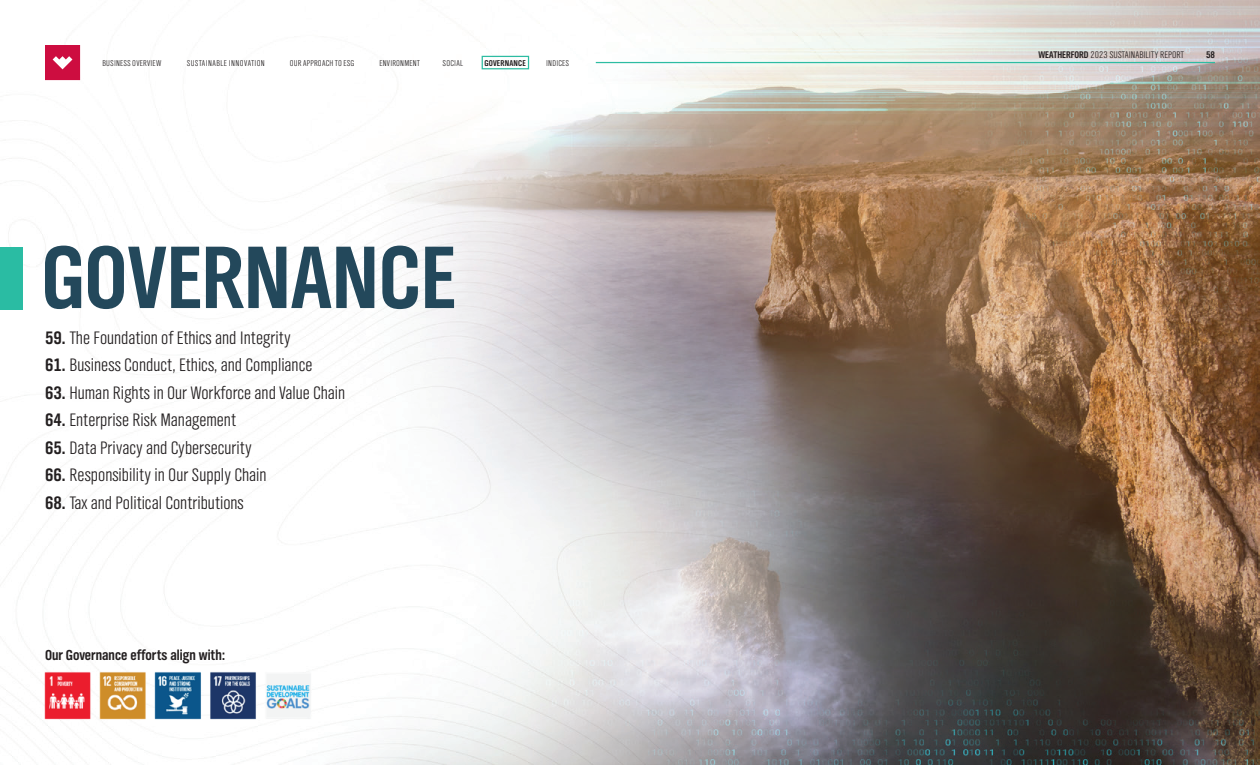
<style>
.page{position:relative;width:1260px;height:765px;background:#fff}
.page>*{position:absolute;margin:0;border:0;box-sizing:border-box;transform-origin:0 0}
.t1{font:92px "TV Nord EF Bold Con";color:#23485b}
.t2{font:18.75px "TV Nord EF Light Con";color:#231f20}
.t3{font:15px "TV Nord EF Bold Con";color:#231f20}
.t4{font:10px "TV Nord EF Light Con";color:#231f20}
.t5{font:10px "TV Nord EF Bold Con";color:#231f20}
.t6{font:8.75px "TV Nord EF Light Con";letter-spacing:.025em;color:#231f20}
.t7{font:8.75px "TV Nord EF Light Con";letter-spacing:.045em;color:#231f20}
.t8{font:8.75px "TV Nord EF Bold Con";letter-spacing:.025em;color:#231f20}
.s1{font-family:"TV Nord EF Bold Con"}
</style>
<div class="page">
<img style="left:0;top:0;width:1260px;height:765px">
<div style="left:0;top:247px;width:22px;height:62px;background:#2abca3"></div>
<hr style="left:596px;top:62px;width:619px;height:1px;background:#2dbca2">
<img style="left:32px;top:668px;width:287px;height:56px">
<div style="left:482px;top:56px;width:47px;height:13px;border:1px solid #2dbca2"></div>
<svg style="left:45px;top:45px;width:35px;height:35px"></svg>
<p class="t6" style="left:102px;top:58px;width:61px">BUSINESS OVERVIEW</p>
<p class="t7" style="left:187px;top:58px;width:80px">SUSTAINABLE INNOVATION</p>
<p class="t6" style="left:290px;top:58px;width:66px">OUR APPROACH TO ESG</p>
<p class="t6" style="left:379px;top:58px;width:42px">ENVIRONMENT</p>
<p class="t6" style="left:443px;top:58px;width:22px">SOCIAL</p>
<p class="t8" style="left:484px;top:58px;width:43px">GOVERNANCE</p>
<p class="t6" style="left:546px;top:58px;width:24px">INDICES</p>
<h1 class="t1" style="left:41px;top:224px;width:416px">GOVERNANCE</h1>
<p class="t2" style="left:45px;top:328px;width:247px"><span class="s1">59.</span> The Foundation of Ethics and Integrity</p>
<p class="t2" style="left:45px;top:355px;width:269px"><span class="s1">61.</span> Business Conduct, Ethics, and Compliance</p>
<p class="t2" style="left:45px;top:383px;width:302px"><span class="s1">63.</span> Human Rights in Our Workforce and Value Chain</p>
<p class="t2" style="left:45px;top:411px;width:193px"><span class="s1">64.</span> Enterprise Risk Management</p>
<p class="t2" style="left:45px;top:438px;width:209px"><span class="s1">65.</span> Data Privacy and Cybersecurity</p>
<p class="t2" style="left:45px;top:466px;width:223px"><span class="s1">66.</span> Responsibility in Our Supply Chain</p>
<p class="t2" style="left:45px;top:493px;width:200px"><span class="s1">68.</span> Tax and Political Contributions</p>
<p class="t3" style="left:45px;top:646px;width:181px">Our Governance efforts align with:</p>
<p class="t4" style="left:1039px;top:49px;width:147px"><span class="s1">WEATHERFORD</span> 2023 SUSTAINABILITY REPORT</p>
<p class="t5" style="left:1206px;top:48px;width:11px">58</p>
</div>
